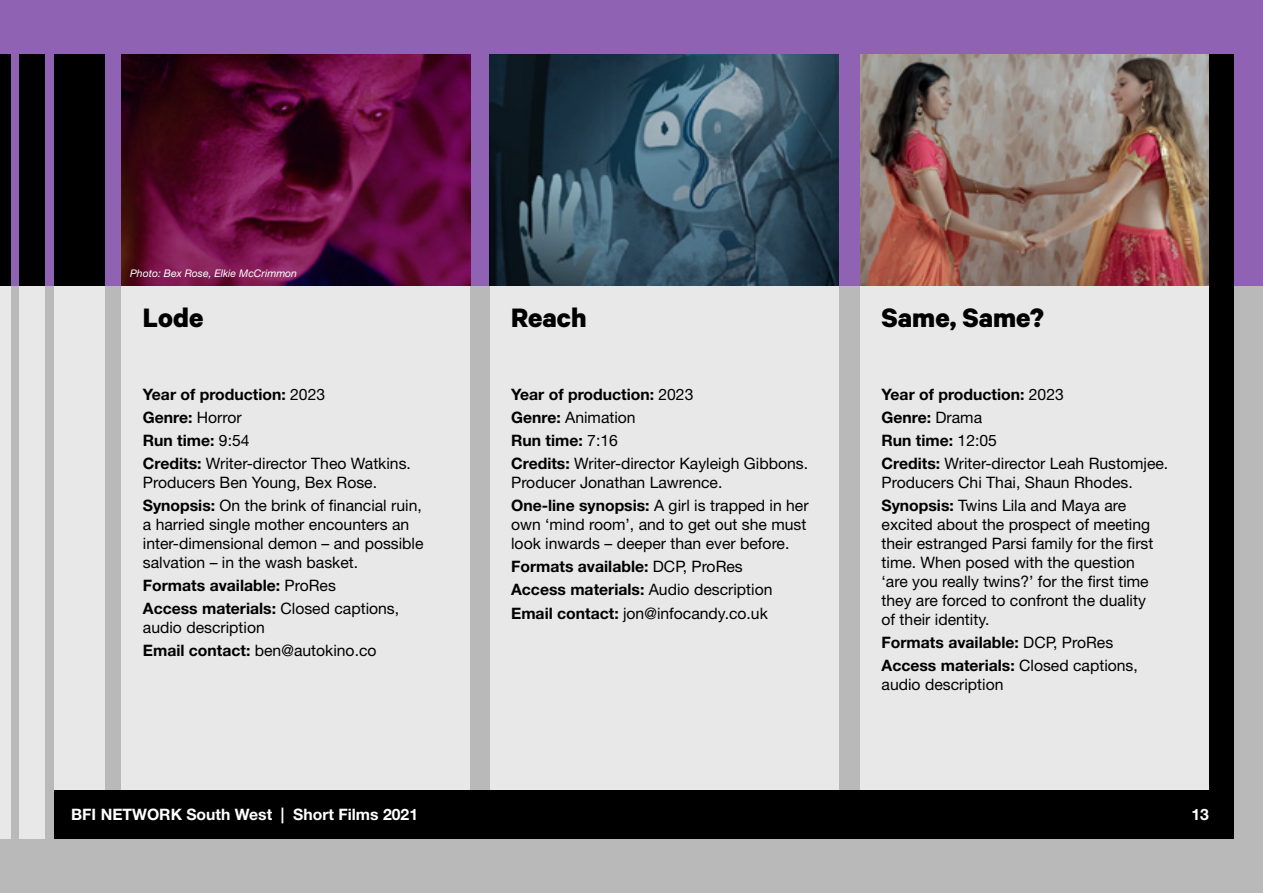
<style>
.page{position:relative;width:1263px;height:893px;background:#b9b9b9}
.page>*{position:absolute;margin:0;border:0;box-sizing:border-box;transform-origin:0 0}
.t1{font:700 30px "Calibre";color:#000}
.t2{font:15.75px/23.1px "Helvetica Neue LT Std";color:#000}
.t3{font:700 15.75px/23.1px "Helvetica Neue LT Std";color:#000}
.t4{font:700 15.75px "Helvetica Neue LT Std";color:#fff}
.t5{font:italic 10.5px "Helvetica Neue LT Std";color:#fff}
.s1{font-weight:700}
.s2{font-weight:400}
</style>
<div class="page">
<div style="left:0;top:0;width:1263px;height:286px;background:#8f62b3"></div>
<div style="left:54px;top:286px;width:50px;height:553px;background:#e8e8e8"></div>
<div style="left:54px;top:54px;width:50px;height:231px;background:#000"></div>
<div style="left:19px;top:286px;width:26px;height:553px;background:#e8e8e8"></div>
<div style="left:19px;top:54px;width:26px;height:231px;background:#000"></div>
<div style="left:0;top:286px;width:11px;height:553px;background:#e8e8e8"></div>
<div style="left:0;top:54px;width:11px;height:231px;background:#000"></div>
<div style="left:122px;top:286px;width:348px;height:553px;background:#e8e8e8"></div>
<div style="left:490px;top:286px;width:348px;height:553px;background:#e8e8e8"></div>
<div style="left:860px;top:286px;width:349px;height:553px;background:#e8e8e8"></div>
<div style="left:54px;top:791px;width:1155px;height:48px;background:#000"></div>
<div style="left:1209px;top:54px;width:24px;height:785px;background:#000"></div>
<img style="left:860px;top:54px;width:349px;height:232px">
<img style="left:490px;top:54px;width:348px;height:232px">
<img style="left:122px;top:54px;width:348px;height:232px">
<p class="t5" style="left:130px;top:267px;width:169px">Photo: Bex Rose, Elkie McCrimmon</p>
<h1 class="t1" style="left:143px;top:299px;width:62px">Lode</h1>
<p class="t2" style="left:143px;top:382px;width:270px"><span class="s1">Year of production:</span> 2023<br><span class="s1">Genre:</span> Horror<br><span class="s1">Run time:</span> 9:54<br><span class="s1">Credits:</span> Writer-director Theo Watkins.</p>
<p class="t2" style="left:143px;top:471px;width:280px">Producers Ben Young, Bex Rose.<br><span class="s1">Synopsis:</span> On the brink of financial ruin,</p>
<p class="t2" style="left:143px;top:515px;width:282px;line-height:18.9px">a harried single mother encounters an inter-dimensional demon – and possible salvation – in the wash basket.</p>
<p class="t3" style="left:143px;top:574px;width:258px">Formats available: <span class="s2">ProRes<br></span>Access materials: <span class="s2">Closed captions,</span></p>
<p class="t2" style="left:143px;top:616px;width:235px">audio description<br><span class="s1">Email contact:</span> ben@autokino.co</p>
<h1 class="t1" style="left:511px;top:299px;width:77px">Reach</h1>
<p class="t2" style="left:511px;top:382px;width:298px"><span class="s1">Year of production:</span> 2023<br><span class="s1">Genre:</span> Animation<br><span class="s1">Run time:</span> 7:16<br><span class="s1">Credits:</span> Writer-director Kayleigh Gibbons.</p>
<p class="t2" style="left:511px;top:471px;width:299px">Producer Jonathan Lawrence.<br><span class="s1">One-line synopsis:</span> A girl is trapped in her</p>
<p class="t2" style="left:511px;top:515px;width:297px;line-height:18.9px">own ‘mind room’, and to get out she must look inwards – deeper than ever before.</p>
<p class="t3" style="left:511px;top:555px;width:263px">Formats available: <span class="s2">DCP, ProRes<br></span>Access materials: <span class="s2">Audio description<br></span>Email contact: <span class="s2">jon@infocandy.co.uk</span></p>
<h1 class="t1" style="left:881px;top:299px;width:164px">Same, Same?</h1>
<p class="t2" style="left:881px;top:383px;width:288px"><span class="s1">Year of production:</span> 2023<br><span class="s1">Genre:</span> Drama<br><span class="s1">Run time:</span> 12:05<br><span class="s1">Credits:</span> Writer-director Leah Rustomjee.</p>
<p class="t2" style="left:881px;top:471px;width:253px">Producers Chi Thai, Shaun Rhodes.<br><span class="s1">Synopsis:</span> Twins Lila and Maya are</p>
<p class="t2" style="left:881px;top:515px;width:273px;line-height:18.9px">excited about the prospect of meeting their estranged Parsi family for the first time. When posed with the question ‘are you really twins?’ for the first time they are forced to confront the duality of their identity.</p>
<p class="t3" style="left:881px;top:630px;width:258px">Formats available: <span class="s2">DCP, ProRes<br></span>Access materials: <span class="s2">Closed captions,</span></p>
<p class="t2" style="left:881px;top:673px;width:123px">audio description</p>
<p class="t4" style="left:71px;top:805px;width:348px">BFI NETWORK South West | Short Films 2021</p>
<p class="t4" style="left:1191px;top:805px;width:19px">13</p>
</div>
